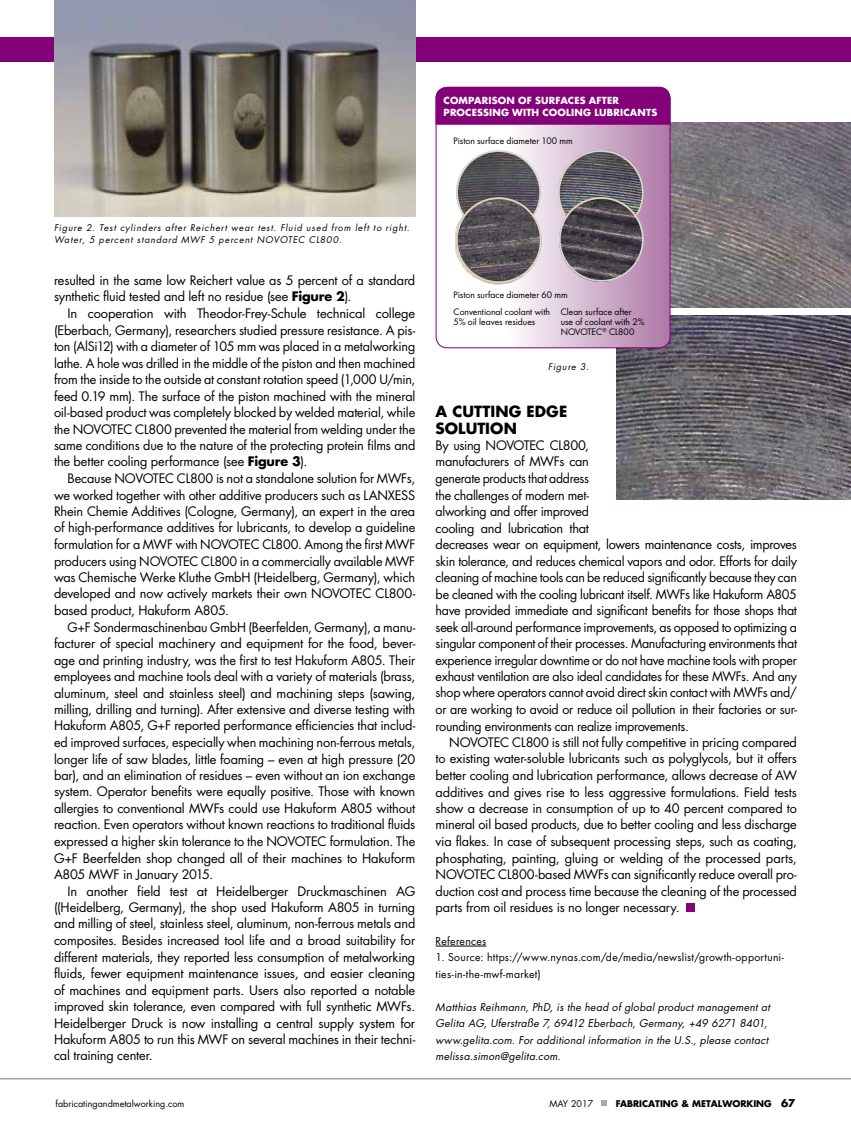
<style>
.page{position:relative;width:851px;height:1134px;background:#fff}
.page>*{position:absolute;margin:0;border:0;box-sizing:border-box;transform-origin:0 0}
.t1{font:700 15px/16.5px "Futura Std";letter-spacing:.005em;color:#000}
.t2{font:12.75px/16.5px "Futura Std";letter-spacing:-.02em;color:#000;text-align:justify}
.t3{font:italic 10.5px/16.5px "Futura Std";letter-spacing:.02em;color:#000}
.t4{font:10.5px/16.5px "Futura Std";letter-spacing:.025em;color:#000}
.t5{font:700 9.6px/12.1px "Futura Std";letter-spacing:.02em;color:#fff}
.t6{font:italic 9px/12px "Futura Std";letter-spacing:.09em;color:#000}
.t7{font:9px "Futura Std";color:#000}
.t8{font:700 9px "Futura Std";color:#000}
.t9{font:8.7px/10.4px "Futura Std";color:#000}
.s1{font-weight:700}
.s2{font-size:10.5px}
</style>
<div class="page">
<hr style="left:0;top:1078px;width:850px;height:1px;background:#7c7c7c">
<svg style="left:602px;top:1100px;width:5px;height:5px"></svg>
<div style="left:0;top:38px;width:850px;height:24px;background:#840078"></div>
<hr style="left:435px;top:946px;width:51px;height:1px;background:#000">
<div style="left:686px;top:904px;width:9px;height:8px;background:#840078"></div>
<img style="left:54px;top:0;width:361px;height:217px">
<img style="left:670px;top:123px;width:180px;height:184px">
<img style="left:616px;top:316px;width:234px;height:184px">
<svg style="left:437px;top:287px;width:233px;height:61px"></svg>
<img style="left:435px;top:125px;width:234px;height:91px">
<div style="left:435px;top:86px;width:236px;height:39px;background:#840078"></div>
<div style="left:558px;top:150px;width:85px;height:86px;border:2px solid #d6d6d6;border-radius:50%"></div>
<div style="left:456px;top:150px;width:85px;height:85px;border:2px solid #d6d6d6;border-radius:50%"></div>
<img style="left:435px;top:216px;width:234px;height:71px">
<div style="left:456px;top:197px;width:85px;height:86px;border:2px solid #d6d6d6;border-radius:50%"></div>
<div style="left:559px;top:197px;width:84px;height:85px;border:2px solid #d6d6d6;border-radius:50%"></div>
<p class="t5" style="left:443px;top:94px;width:215px">COMPARISON OF SURFACES AFTER<br>PROCESSING WITH COOLING LUBRICANTS</p>
<p class="t9" style="left:453px;top:135px;width:121px">Piston surface diameter 100 mm</p>
<p class="t6" style="left:54px;top:222px;width:357px">Figure 2. Test cylinders after Reichert wear test. Fluid used from left to right.<br>Water, 5 percent standard MWF 5 percent NOVOTEC CL800.</p>
<p class="t2" style="left:54px;top:272px;width:363px">resulted in the same low Reichert value as 5 percent of a standard synthetic fluid tested and left no residue (see <span class="s1">Figure 2</span>).</p>
<p class="t2" style="left:54px;top:305px;width:363px;text-indent:14px">In cooperation with Theodor-Frey-Schule technical college (Eberbach, Germany), researchers studied pressure resistance. A pis&shy;ton (AlSi12) with a diameter of 105 mm was placed in a metalworking lathe. A hole was drilled in the middle of the piston and then machined from the inside to the outside at constant rotation speed (1,000 U/min, feed 0.19 mm). The surface of the piston machined with the mineral oil-based product was completely blocked by welded material, while the NOVOTEC CL800 prevented the material from welding under the same conditions due to the nature of the protecting protein films and the better cooling performance (see <span class="s1">Figure 3</span>).</p>
<p class="t2" style="left:54px;top:470px;width:363px;text-indent:14px">Because NOVOTEC CL800 is not a standalone solution for MWFs, we worked together with other additive producers such as LANXESS Rhein Chemie Additives (Cologne, Germany), an expert in the area of high-performance additives for lubricants, to develop a guideline formulation for a MWF with NOVOTEC CL800. Among the first MWF producers using NOVOTEC CL800 in a commercially available MWF was Chemische Werke Kluthe GmbH (Heidelberg, Germany), which developed and now actively markets their own NOVOTEC CL800- based product, Hakuform A805.</p>
<p class="t2" style="left:54px;top:619px;width:363px;text-indent:14px">G+F Sondermaschinenbau GmbH (Beerfelden, Germany), a manu&shy;facturer of special machinery and equipment for the food, bever&shy;age and printing industry, was the first to test Hakuform A805. Their employees and machine tools deal with a variety of materials (brass, aluminum, steel and stainless steel) and machining steps (sawing, milling, drilling and turning). After extensive and diverse testing with Hakuform A805, G+F reported performance efficiencies that includ&shy;ed improved surfaces, especially when machining non-ferrous metals, longer life of saw blades, little foaming – even at high pressure (20 bar), and an elimination of residues – even without an ion exchange system. Operator benefits were equally positive. Those with known allergies to conventional MWFs could use Hakuform A805 without reaction. Even operators without known reactions to traditional fluids expressed a higher skin tolerance to the NOVOTEC formulation. The G+F Beerfelden shop changed all of their machines to Hakuform A805 MWF in January 2015.</p>
<p class="t2" style="left:54px;top:883px;width:363px;text-indent:14px">In another field test at Heidelberger Druckmaschinen AG ((Heidelberg, Germany), the shop used Hakuform A805 in turning and milling of steel, stainless steel, aluminum, non-ferrous metals and composites. Besides increased tool life and a broad suitability for different materials, they reported less consumption of metalworking fluids, fewer equipment maintenance issues, and easier cleaning of machines and equipment parts. Users also reported a notable improved skin tolerance, even compared with full synthetic MWFs.<br>Heidelberger Druck is now installing a central supply system for Hakuform A805 to run this MWF on several machines in their techni&shy;cal training center.</p>
<p class="t9" style="left:453px;top:287px;width:116px;line-height:16.6px">Piston surface diameter 60 mm<br>Conventional coolant with</p>
<p class="t9" style="left:453px;top:317px;width:83px">5% oil leaves residues</p>
<p class="t9" style="left:560px;top:306px;width:85px">Clean surface after use of coolant with 2%<br>NOVOTEC<sup>®</sup> CL800</p>
<p class="t6" style="left:548px;top:361px;width:42px">Figure 3.</p>
<p class="t1" style="left:435px;top:403px;width:133px">A CUTTING EDGE<br>SOLUTION</p>
<p class="t2" style="left:435px;top:437px;width:363px;text-align:left">By using NOVOTEC CL800,<br>manufacturers of MWFs can<br>generate products that address<br>the challenges of modern met-<br>alworking and offer improved<br>cooling and lubrication that<br>decreases wear on equipment, lowers maintenance costs, improves skin tolerance, and reduces chemical vapors and odor. Efforts for daily cleaning of machine tools can be reduced significantly because they can be cleaned with the cooling lubricant itself. MWFs like Hakuform A805 have provided immediate and significant benefits for those shops that seek all-around performance improvements, as opposed to optimizing a singular component of their processes. Manufacturing environments that experience irregular downtime or do not have machine tools with proper exhaust ventilation are also ideal candidates for these MWFs. And any shop where operators cannot avoid direct skin contact with MWFs and/ or are working to avoid or reduce oil pollution in their factories or sur&shy;rounding environments can realize improvements.</p>
<p class="t2" style="left:435px;top:734px;width:363px;text-indent:14px">NOVOTEC CL800 is still not fully competitive in pricing compared to existing water-soluble lubricants such as polyglycols, but it offers better cooling and lubrication performance, allows decrease of AW additives and gives rise to less aggressive formulations. Field tests show a decrease in consumption of up to 40 percent compared to mineral oil based products, due to better cooling and less discharge via flakes. In case of subsequent processing steps, such as coating, phosphating, painting, gluing or welding of the processed parts, NOVOTEC CL800-based MWFs can significantly reduce overall pro&shy;duction cost and process time because the cleaning of the processed parts from oil residues is no longer necessary.</p>
<p class="t4" style="left:435px;top:933px;width:52px">References</p>
<p class="t4" style="left:435px;top:950px;width:350px">1. Source: https://www.nynas.com/de/media/newslist/growth-opportuni&shy;ties-in-the-mwf-market)</p>
<p class="t3" style="left:435px;top:999px;width:336px">Matthias Reihmann, PhD, is the head of global product management at Gelita AG, Uferstraße 7, 69412 Eberbach, Germany, +49 6271 8401, www.gelita.com. For additional information in the U.S., please contact melissa.simon@gelita.com.</p>
<p class="t7" style="left:56px;top:1098px;width:130px">fabricatingandmetalworking.com</p>
<p class="t7" style="left:549px;top:1098px;width:45px">MAY 2017</p>
<p class="t8" style="left:615px;top:1097px;width:181px">FABRICATING &amp; METALWORKING <span class="s2">67</span></p>
</div>
